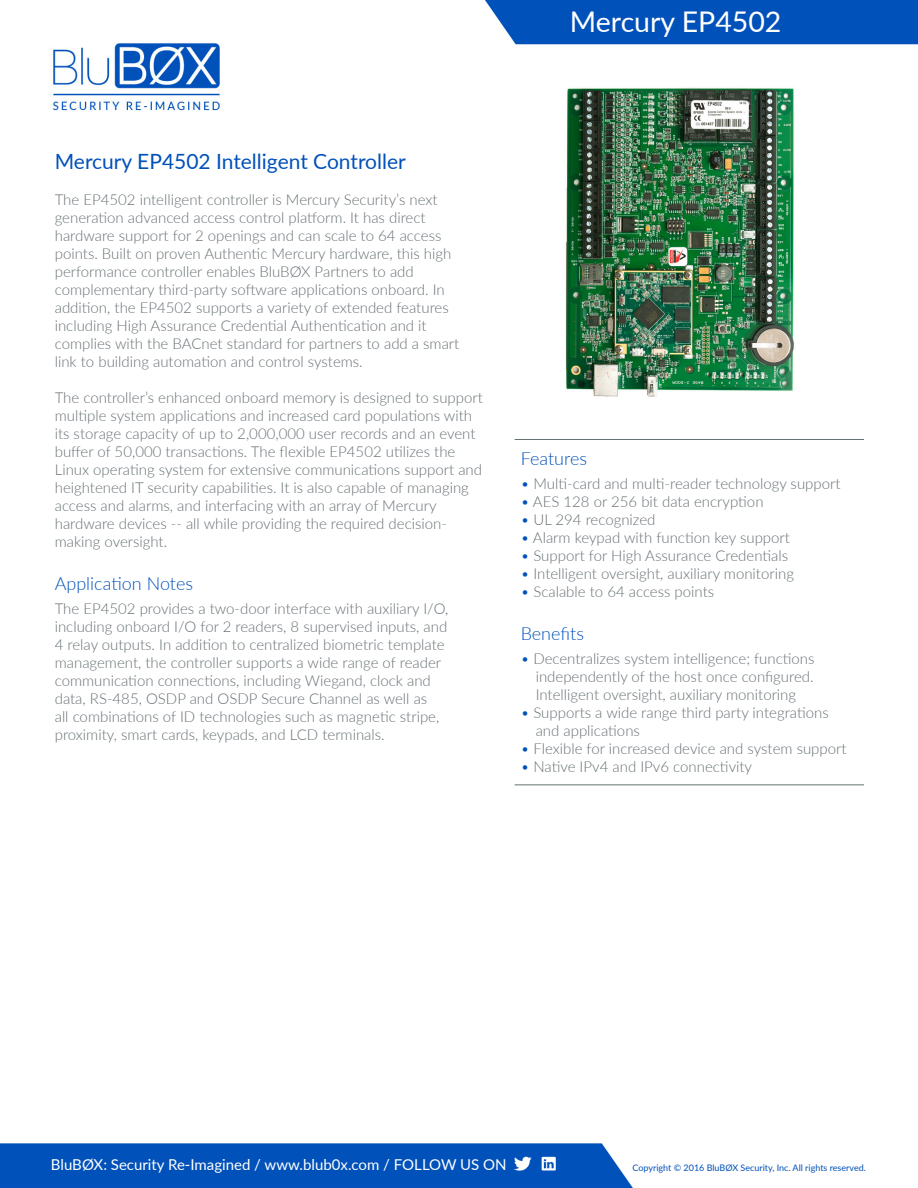
<style>
.page{position:relative;width:918px;height:1188px;background:#fff}
.page>*{position:absolute;margin:0;border:0;box-sizing:border-box;transform-origin:0 0}
.t1{font:28.5px "Lato";color:#fff}
.t2{font:21px "Lato";color:#0051ba}
.t3{font:300 18px "Lato";color:#0051ba}
.t4{font:300 15px/18px "Lato";color:#667074}
.t5{font:15px "Lato";color:#fff}
.t6{font:9px "Lato";color:#0051ba}
.s1{color:#0051ba}
</style>
<div class="page">
<img style="left:0;top:0;width:918px;height:1188px">
<img style="left:47px;top:40px;width:181px;height:75px">
<img style="left:514px;top:1155px;width:42px;height:17px">
<img style="left:562px;top:83px;width:239px;height:317px">
<hr style="left:515px;top:439px;width:349px;height:1px;background:#667074">
<hr style="left:515px;top:785px;width:349px;height:1px;background:#667074">
<p class="t1" style="left:570px;top:2px;width:213px">Mercury EP4502</p>
<p class="t2" style="left:55px;top:146px;width:353px">Mercury EP4502 Intelligent Controller</p>
<p class="t4" style="left:55px;top:190px;width:398px">The EP4502 intelligent controller is Mercury Security’s next generation advanced access control platform. It has direct hardware support for 2 openings and can scale to 64 access points. Built on proven Authentic Mercury hardware, this high</p>
<p class="t4" style="left:55px;top:262px;width:406px">performance controller enables BluBØX Partners to add complementary third-party software applications onboard. In addition, the EP4502 supports a variety of extended features including High Assurance Credential Authentication and it complies with the BACnet standard for partners to add a smart link to building automation and control systems.</p>
<p class="t4" style="left:55px;top:388px;width:430px">The controller’s enhanced onboard memory is designed to support multiple system applications and increased card populations with its storage capacity of up to 2,000,000 user records and an event buffer of 50,000 transactions. The flexible EP4502 utilizes the Linux operating system for extensive communications support and heightened IT security capabilities. It is also capable of managing access and alarms, and interfacing with an array of Mercury hardware devices -- all while providing the required decision&shy;making oversight.</p>
<p class="t3" style="left:55px;top:571px;width:140px">Application Notes</p>
<p class="t4" style="left:55px;top:599px;width:395px">The EP4502 provides a two-door interface with auxiliary I/O, including onboard I/O for 2 readers, 8 supervised inputs, and 4 relay outputs. In addition to centralized biometric template management, the controller supports a wide range of reader communication connections, including Wiegand, clock and data, RS-485, OSDP and OSDP Secure Channel as well as<br>all combinations of ID technologies such as magnetic stripe, proximity, smart cards, keypads, and LCD terminals.</p>
<p class="t3" style="left:521px;top:446px;width:68px">Features</p>
<p class="t4" style="left:521px;top:474px;width:321px"><span class="s1">•</span> Multi-card and multi-reader technology support</p>
<p class="t4" style="left:521px;top:492px;width:244px"><span class="s1">•</span> AES 128 or 256 bit data encryption</p>
<p class="t4" style="left:521px;top:510px;width:136px"><span class="s1">•</span> UL 294 recognized</p>
<p class="t4" style="left:521px;top:528px;width:271px"><span class="s1">•</span> Alarm keypad with function key support</p>
<p class="t4" style="left:521px;top:546px;width:269px"><span class="s1">•</span> Support for High Assurance Credentials</p>
<p class="t4" style="left:521px;top:564px;width:275px"><span class="s1">•</span> Intelligent oversight, auxiliary monitoring</p>
<p class="t4" style="left:521px;top:582px;width:195px"><span class="s1">•</span> Scalable to 64 access points</p>
<p class="t3" style="left:521px;top:621px;width:65px">Benefits</p>
<p class="t4" style="left:536px;top:649px;width:280px;text-align:justify;text-indent:-15px"><span class="s1">•</span> Decentralizes system intelligence; functions independently of the host once configured.<br>Intelligent oversight, auxiliary monitoring</p>
<p class="t4" style="left:536px;top:703px;width:295px;text-indent:-15px"><span class="s1">•</span> Supports a wide range third party integrations and applications</p>
<p class="t4" style="left:521px;top:739px;width:327px"><span class="s1">•</span> Flexible for increased device and system support</p>
<p class="t4" style="left:521px;top:757px;width:233px"><span class="s1">•</span> Native IPv4 and IPv6 connectivity</p>
<p class="t5" style="left:51px;top:1154px;width:457px">BluBØX: Security Re-Imagined / www.blub0x.com / FOLLOW US ON</p>
<p class="t6" style="left:633px;top:1161px;width:235px">Copyright © 2016 BluBØX Security, Inc. All rights reserved.</p>
</div>
